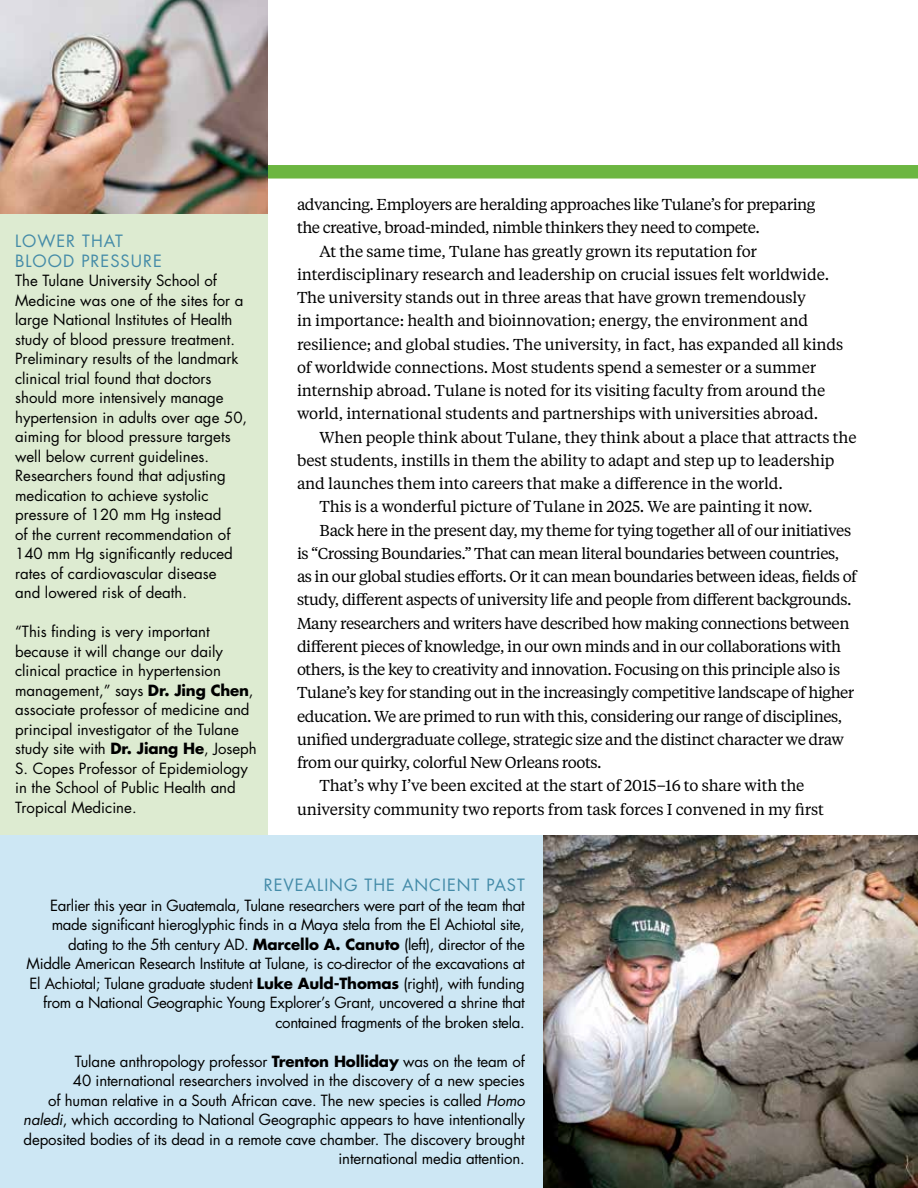
<style>
.page{position:relative;width:918px;height:1188px;background:#fff}
.page>*{position:absolute;margin:0;border:0;box-sizing:border-box;transform-origin:0 0}
.t1{font:16.5px/19.5px "Futura";letter-spacing:.06em;color:#448ba8}
.t2{font:15.75px "Tiempos Text";letter-spacing:-.02em;color:#000}
.t3{font:15px/19.5px "Futura";color:#000}
.t4{font:15px/19.5px "Futura";letter-spacing:-.02em;color:#000;text-align:right}
.s1{font-weight:700}
.s2{font-style:italic}
</style>
<div class="page">
<div style="left:0;top:169px;width:268px;height:1019px;background:#ddebd1"></div>
<div style="left:0;top:165px;width:918px;height:14px;background:#6cb641"></div>
<img style="left:0;top:0;width:268px;height:214px">
<div style="left:0;top:836px;width:918px;height:352px;background:#cde7f4"></div>
<img style="left:543px;top:836px;width:375px;height:352px">
<p class="t1" style="left:15px;top:231px;width:107px">Lower That<br>Blood Pressu</p>
<p class="t1" style="left:143px;top:251px;width:20px">re</p>
<p class="t3" style="left:15px;top:271px;width:234px">The Tulane University School of<br>Medicine was one of the sites for a large National Institutes of Health study of blood pressure treatment.<br>Preliminary results of the landmark clinical trial found that doctors should more intensively manage hypertension in adults over age 50, aiming for blood pressure targets well below current guidelines.<br>Researchers found that adjusting medication to achieve systolic pressure of 120 mm Hg instead<br>of the current recommendation of<br>140 mm Hg significantly reduced rates of cardiovascular disease<br>and lowered risk of death.</p>
<p class="t3" style="left:15px;top:622px;width:243px">“This finding is very important because it will change our daily clinical practice in hypertension management,” says <span class="s1">Dr. Jing Chen</span>, associate professor of medicine and principal investigator of the Tulane study site with <span class="s1">Dr. Jiang He</span>, Joseph S. Copes Professor of Epidemiology in the School of Public Health and Tropical Medicine.</p>
<p class="t2" style="left:297px;top:194px;width:520px">advancing. Employers are heralding approaches like Tulane’s for preparing</p>
<p class="t2" style="left:297px;top:217px;width:464px">the creative, broad-minded, nimble thinkers they need to compete.</p>
<p class="t2" style="left:320px;top:241px;width:439px">At the same time, Tulane has greatly grown its reputation for</p>
<p class="t2" style="left:297px;top:264px;width:534px">interdisciplinary research and leadership on crucial issues felt worldwide.</p>
<p class="t2" style="left:297px;top:287px;width:511px">The university stands out in three areas that have grown tremendously</p>
<p class="t2" style="left:297px;top:310px;width:513px">in importance: health and bioinnovation; energy, the environment and</p>
<p class="t2" style="left:297px;top:333px;width:548px">resilience; and global studies. The university, in fact, has expanded all kinds</p>
<p class="t2" style="left:297px;top:357px;width:521px">of worldwide connections. Most students spend a semester or a summer</p>
<p class="t2" style="left:297px;top:380px;width:530px">internship abroad. Tulane is noted for its visiting faculty from around the</p>
<p class="t2" style="left:297px;top:403px;width:523px">world, international students and partnerships with universities abroad.</p>
<p class="t2" style="left:320px;top:426px;width:539px">When people think about Tulane, they think about a place that attracts the</p>
<p class="t2" style="left:297px;top:450px;width:539px">best students, instills in them the ability to adapt and step up to leadership</p>
<p class="t2" style="left:297px;top:473px;width:488px">and launches them into careers that make a difference in the world.</p>
<p class="t2" style="left:320px;top:496px;width:495px">This is a wonderful picture of Tulane in 2025. We are painting it now.</p>
<p class="t2" style="left:320px;top:519px;width:533px">Back here in the present day, my theme for tying together all of our initiatives</p>
<p class="t2" style="left:297px;top:543px;width:544px">is “Crossing Boundaries.” That can mean literal boundaries between countries,</p>
<p class="t2" style="left:297px;top:566px;width:561px">as in our global studies efforts. Or it can mean boundaries between ideas, fields of</p>
<p class="t2" style="left:297px;top:589px;width:556px">study, different aspects of university life and people from different backgrounds.</p>
<p class="t2" style="left:297px;top:612px;width:554px">Many researchers and writers have described how making connections between</p>
<p class="t2" style="left:297px;top:636px;width:546px">different pieces of knowledge, in our own minds and in our collaborations with</p>
<p class="t2" style="left:297px;top:659px;width:545px">others, is the key to creativity and innovation. Focusing on this principle also is</p>
<p class="t2" style="left:297px;top:682px;width:559px">Tulane’s key for standing out in the increasingly competitive landscape of higher</p>
<p class="t2" style="left:297px;top:705px;width:547px">education. We are primed to run with this, considering our range of disciplines,</p>
<p class="t2" style="left:297px;top:729px;width:548px">unified undergraduate college, strategic size and the distinct character we draw</p>
<p class="t2" style="left:297px;top:752px;width:306px">from our quirky, colorful New Orleans roots.</p>
<p class="t2" style="left:320px;top:775px;width:486px">That’s why I’ve been excited at the start of 2015–16 to share with the</p>
<p class="t2" style="left:297px;top:798px;width:529px">university community two reports from task forces I convened in my first</p>
<p class="t1" style="left:264px;top:875px;width:253px">Revealing th e Ancient Past</p>
<p class="t4" style="left:27px;top:896px;width:500px">Earlier this year in Guatemala, Tulane researchers were part of the team that made significant hieroglyphic finds in a Maya stela from the El Achiotal site, dating to the 5th century AD . <span class="s1">Marcello A. Canuto</span> (left), director of the Middle American Research I nstitute at Tulane, is co-director of the excavations at El Achiotal; Tulane graduate student <span class="s1">Luke Auld-Thomas</span> (right), with funding from a National Geographic Young Explorer’s Grant, uncovered a shrine that contained fragments of the broken stela.</p>
<p class="t3" style="left:23px;top:1052px;width:503px;text-align:right">Tulane anthropology professor <span class="s1">Trenton Holliday</span> was on the team of<br>40 international researchers involved in the discovery of a new species<br>of human relative in a South African cave. The new species is called <span class="s2">Homo naledi</span>, which according to National Geographic appears to have intentionally deposited bodies of its dead in a remote cave chamber. The discovery brought international media attention.</p>
</div>
